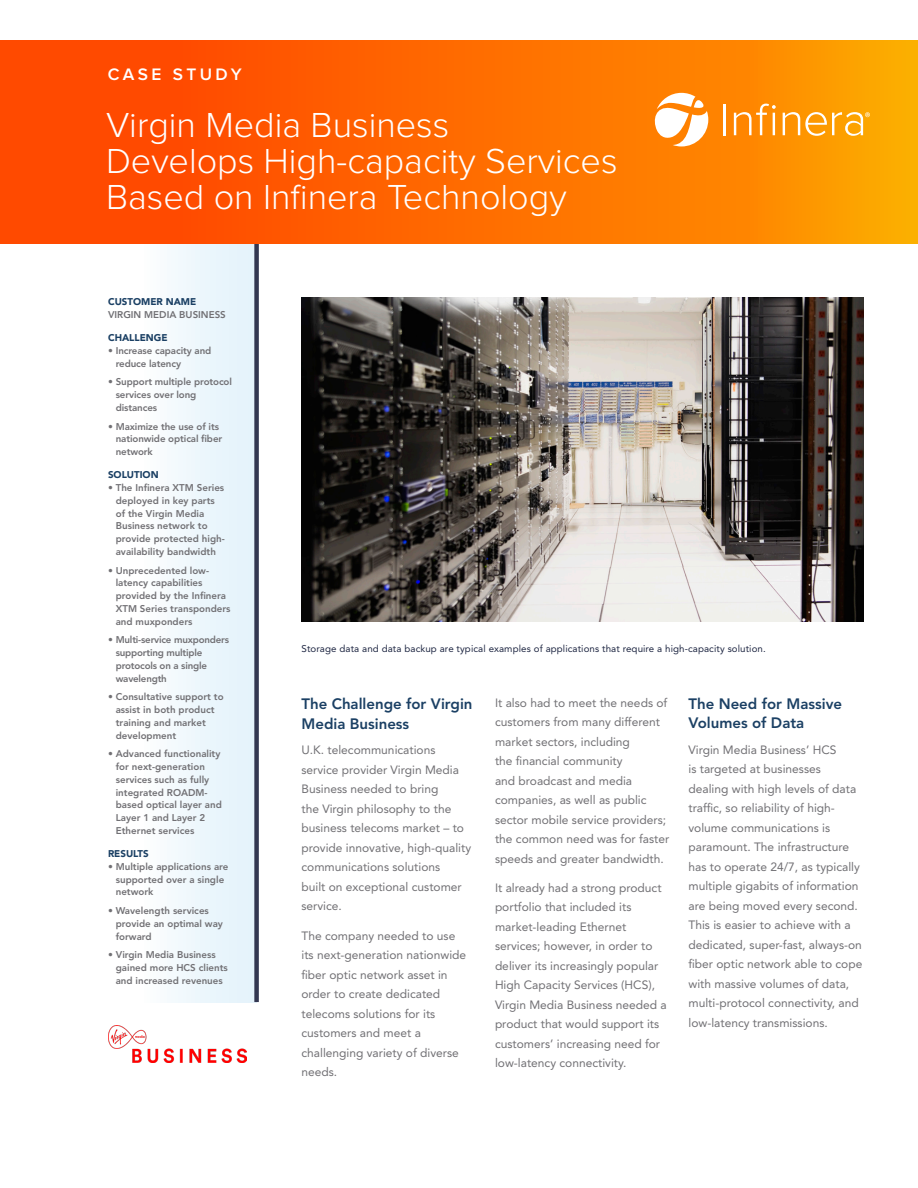
<style>
.page{position:relative;width:918px;height:1188px;background:#fff}
.page>*{position:absolute;margin:0;border:0;box-sizing:border-box;transform-origin:0 0}
.CS_MainHead{font:300 36px/36px "Proxima Nova";color:#fff}
.t1{font:600 17.25px "Proxima Nova";letter-spacing:.195em;color:#fff}
.Section_Subhead{font:800 15px/19.5px "Avenir LT Std";color:#1b4064}
.CS_Text{font:12px/19.5px "Avenir LT Std";color:#717074}
.Case_Detail_Data{font:800 9.75px/12.8px "Avenir LT Std";color:#717074}
.CS_Caption{font:9.75px "Avenir LT Std";letter-spacing:.01em;color:#1f2743}
.Case_Detail_Data-2{font:800 9.75px/12.8px "Avenir LT Std";letter-spacing:-.02em;color:#717074}
.Case_Detail_Sub{font:900 9.75px "Avenir LT Std";color:#1b4064}
.Table_Chart{font:900 9.75px "Avenir LT Std";color:#1b4064}
</style>
<div class="page">
<div style="left:108px;top:241px;width:149px;height:761px;background:linear-gradient(to right,#fff,#e2f1fa)"></div>
<div style="left:254px;top:241px;width:5px;height:761px;background:#333751"></div>
<svg style="left:0;top:40px;width:918px;height:203px;background:#fe6c00"></svg>
<svg style="left:652px;top:93px;width:56px;height:53px"></svg>
<hr style="left:724px;top:104px;width:2px;height:31px;background:#fff">
<svg style="left:734px;top:104px;width:42px;height:31px"></svg>
<svg style="left:783px;top:112px;width:87px;height:24px"></svg>
<img style="left:108px;top:1026px;width:139px;height:37px">
<img style="left:302px;top:298px;width:562px;height:324px">
<p class="t1" style="left:108px;top:64px;width:135px">CASE STUDY</p>
<p class="CS_MainHead" style="left:106px;top:108px;width:345px">Virgin Media Business</p>
<p class="CS_MainHead" style="left:106px;top:144px;width:513px">Develops High-capacity Services<br>Based on Infinera Technology</p>
<p class="Table_Chart" style="left:108px;top:296px;width:90px">CUSTOMER NAME</p>
<p class="Case_Detail_Data" style="left:108px;top:308px;width:119px">VIRGIN MEDIA BUSINESS</p>
<p class="Case_Detail_Sub" style="left:108px;top:332px;width:61px">CHALLENGE</p>
<p class="Case_Detail_Data" style="left:116px;top:344px;width:97px;text-indent:-8px">• Increase capacity and reduce latency</p>
<p class="Case_Detail_Data" style="left:116px;top:376px;width:118px;text-indent:-8px">• Support multiple protocol services over long distances</p>
<p class="Case_Detail_Data" style="left:116px;top:420px;width:108px;text-indent:-8px">• Maximize the use of its nationwide optical fiber network</p>
<p class="Case_Detail_Sub" style="left:108px;top:469px;width:52px">SOLUTION</p>
<p class="Case_Detail_Data" style="left:116px;top:481px;width:111px;text-indent:-8px">• The Infinera XTM Series deployed in key parts of the Virgin Media<br>Business network to provide protected high&shy;availability bandwidth</p>
<p class="Case_Detail_Data" style="left:116px;top:564px;width:116px;text-indent:-8px">• Unprecedented low&shy;latency capabilities provided by the Infinera<br>XTM Series transponders and muxponders</p>
<p class="Case_Detail_Data-2" style="left:116px;top:634px;width:115px;text-indent:-8px">• Multi-service muxponders supporting multiple protocols on a single wavelength</p>
<p class="Case_Detail_Data" style="left:116px;top:691px;width:109px;text-indent:-8px">• Consultative support to assist in both product training and market development</p>
<p class="Case_Detail_Data" style="left:116px;top:748px;width:108px;text-indent:-8px">• Advanced functionality for next-generation services such as fully integrated ROADM&shy;based optical layer and<br>Layer 1 and Layer 2<br>Ethernet services</p>
<p class="Case_Detail_Sub" style="left:108px;top:848px;width:42px">RESULTS</p>
<p class="Case_Detail_Data" style="left:116px;top:860px;width:114px;text-indent:-8px">• Multiple applications are supported over a single network</p>
<p class="Case_Detail_Data" style="left:116px;top:904px;width:109px;text-indent:-8px">• Wavelength services provide an optimal way forward</p>
<p class="Case_Detail_Data" style="left:116px;top:949px;width:114px;text-indent:-8px">• Virgin Media Business gained more HCS clients and increased revenues</p>
<p class="CS_Caption" style="left:302px;top:643px;width:466px">Storage data and data backup are typical examples of applications that require a high-capacity solution.</p>
<p class="Section_Subhead" style="left:302px;top:694px;width:173px">The Challenge for Virgin<br>Media Business</p>
<p class="CS_Text" style="left:302px;top:740px;width:171px">U.K. telecommunications service provider Virgin Media<br>Business needed to bring<br>the Virgin philosophy to the business telecoms market – to provide innovative, high-quality communications solutions<br>built on exceptional customer service.</p>
<p class="CS_Text" style="left:302px;top:926px;width:166px">The company needed to use its next-generation nationwide fiber optic network asset in order to create dedicated telecoms solutions for its customers and meet a challenging variety of diverse needs.</p>
<p class="CS_Text" style="left:495px;top:693px;width:176px">It also had to meet the needs of customers from many different market sectors, including<br>the financial community<br>and broadcast and media companies, as well as public sector mobile service providers; the common need was for faster speeds and greater bandwidth.</p>
<p class="CS_Text" style="left:495px;top:878px;width:173px">It already had a strong product portfolio that included its market-leading Ethernet services; however, in order to deliver its increasingly popular<br>High Capacity Services (HCS),<br>Virgin Media Business needed a product that would support its customers’ increasing need for low-latency connectivity.</p>
<p class="Section_Subhead" style="left:688px;top:694px;width:155px">The Need for Massive<br>Volumes of Data</p>
<p class="CS_Text" style="left:688px;top:740px;width:175px">Virgin Media Business’ HCS<br>is targeted at businesses dealing with high levels of data traffic, so reliability of high&shy;volume communications is paramount. The infrastructure has to operate 24/7, as typically multiple gigabits of information are being moved every second.<br>This is easier to achieve with a dedicated, super-fast, always-on fiber optic network able to cope with massive volumes of data, multi-protocol connectivity, and low-latency transmissions.</p>
</div>
